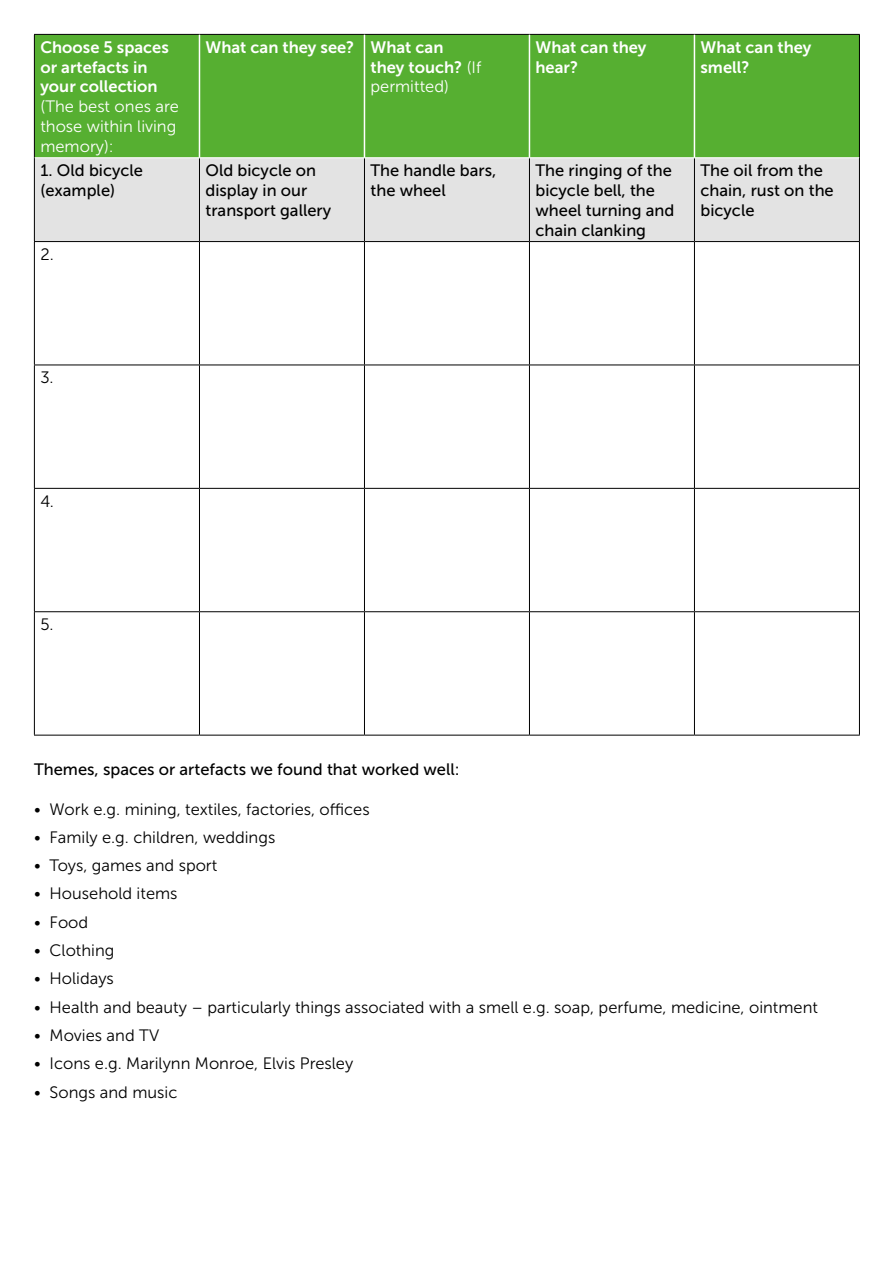
<style>
.page{position:relative;width:893px;height:1263px;background:#fff}
.page>*{position:absolute;margin:0;border:0;box-sizing:border-box;transform-origin:0 0}
.t1{font:16.5px "Museo Sans 300";color:#000}
.t2{font:16.5px/19.8px "Museo Sans 500";color:#000}
.t3{font:16.5px/19.8px "Museo Sans 700";color:#fff}
.t4{font:16.5px/19.8px "Museo Sans 300";color:#fff}
.s1{font-family:"Museo Sans 300"}
</style>
<div class="page">
<div style="left:35px;top:35px;width:824px;height:122px;background:#56af31"></div>
<div style="left:35px;top:158px;width:824px;height:83px;background:#e3e3e3"></div>
<hr style="left:34px;top:34px;width:165px;height:1px;background:#000">
<hr style="left:34px;top:35px;width:1px;height:123px;background:#000">
<hr style="left:199px;top:34px;width:165px;height:1px;background:#000">
<hr style="left:364px;top:34px;width:165px;height:1px;background:#000">
<hr style="left:529px;top:34px;width:165px;height:1px;background:#000">
<hr style="left:694px;top:34px;width:166px;height:1px;background:#000">
<hr style="left:859px;top:35px;width:1px;height:123px;background:#000">
<hr style="left:199px;top:35px;width:1px;height:122px;background:#fff">
<hr style="left:364px;top:35px;width:1px;height:122px;background:#fff">
<hr style="left:529px;top:35px;width:1px;height:122px;background:#fff">
<hr style="left:694px;top:35px;width:1px;height:122px;background:#fff">
<hr style="left:34px;top:158px;width:1px;height:83px;background:#000">
<hr style="left:199px;top:158px;width:1px;height:83px;background:#000">
<hr style="left:364px;top:158px;width:1px;height:83px;background:#000">
<hr style="left:529px;top:158px;width:1px;height:83px;background:#000">
<hr style="left:694px;top:158px;width:1px;height:83px;background:#000">
<hr style="left:859px;top:158px;width:1px;height:83px;background:#000">
<hr style="left:34px;top:241px;width:165px;height:1px;background:#000">
<hr style="left:34px;top:242px;width:1px;height:123px;background:#000">
<hr style="left:199px;top:241px;width:165px;height:1px;background:#000">
<hr style="left:199px;top:242px;width:1px;height:123px;background:#000">
<hr style="left:364px;top:241px;width:165px;height:1px;background:#000">
<hr style="left:364px;top:242px;width:1px;height:123px;background:#000">
<hr style="left:529px;top:241px;width:165px;height:1px;background:#000">
<hr style="left:529px;top:242px;width:1px;height:123px;background:#000">
<hr style="left:694px;top:241px;width:166px;height:1px;background:#000">
<hr style="left:694px;top:242px;width:1px;height:123px;background:#000">
<hr style="left:859px;top:242px;width:1px;height:123px;background:#000">
<hr style="left:34px;top:365px;width:165px;height:1px;background:#000">
<hr style="left:34px;top:365px;width:1px;height:123px;background:#000">
<hr style="left:199px;top:365px;width:165px;height:1px;background:#000">
<hr style="left:199px;top:365px;width:1px;height:123px;background:#000">
<hr style="left:364px;top:365px;width:165px;height:1px;background:#000">
<hr style="left:364px;top:365px;width:1px;height:123px;background:#000">
<hr style="left:529px;top:365px;width:165px;height:1px;background:#000">
<hr style="left:529px;top:365px;width:1px;height:123px;background:#000">
<hr style="left:694px;top:365px;width:166px;height:1px;background:#000">
<hr style="left:694px;top:365px;width:1px;height:123px;background:#000">
<hr style="left:859px;top:365px;width:1px;height:123px;background:#000">
<hr style="left:34px;top:488px;width:165px;height:1px;background:#000">
<hr style="left:34px;top:489px;width:1px;height:122px;background:#000">
<hr style="left:199px;top:488px;width:165px;height:1px;background:#000">
<hr style="left:199px;top:489px;width:1px;height:122px;background:#000">
<hr style="left:364px;top:488px;width:165px;height:1px;background:#000">
<hr style="left:364px;top:489px;width:1px;height:122px;background:#000">
<hr style="left:529px;top:488px;width:165px;height:1px;background:#000">
<hr style="left:529px;top:489px;width:1px;height:122px;background:#000">
<hr style="left:694px;top:488px;width:166px;height:1px;background:#000">
<hr style="left:694px;top:489px;width:1px;height:122px;background:#000">
<hr style="left:859px;top:489px;width:1px;height:122px;background:#000">
<hr style="left:34px;top:611px;width:165px;height:1px;background:#000">
<hr style="left:34px;top:612px;width:1px;height:123px;background:#000">
<hr style="left:199px;top:611px;width:165px;height:1px;background:#000">
<hr style="left:199px;top:612px;width:1px;height:123px;background:#000">
<hr style="left:364px;top:611px;width:165px;height:1px;background:#000">
<hr style="left:364px;top:612px;width:1px;height:123px;background:#000">
<hr style="left:529px;top:611px;width:165px;height:1px;background:#000">
<hr style="left:529px;top:612px;width:1px;height:123px;background:#000">
<hr style="left:694px;top:611px;width:166px;height:1px;background:#000">
<hr style="left:694px;top:612px;width:1px;height:123px;background:#000">
<hr style="left:859px;top:612px;width:1px;height:123px;background:#000">
<hr style="left:34px;top:735px;width:165px;height:1px;background:#000">
<hr style="left:199px;top:735px;width:165px;height:1px;background:#000">
<hr style="left:364px;top:735px;width:165px;height:1px;background:#000">
<hr style="left:529px;top:735px;width:165px;height:1px;background:#000">
<hr style="left:694px;top:735px;width:166px;height:1px;background:#000">
<p class="t3" style="left:40px;top:37px;width:130px">Choose 5 spaces or artefacts in your collection</p>
<p class="t4" style="left:40px;top:97px;width:140px">(The best ones are those within living memory):</p>
<p class="t3" style="left:370px;top:37px;width:112px;text-indent:-165px">What can they see? What can they touch? <span class="s1">(If</span></p>
<p class="t4" style="left:370px;top:77px;width:80px">permitted)</p>
<p class="t3" style="left:535px;top:37px;width:113px">What can they hear?</p>
<p class="t3" style="left:700px;top:37px;width:113px">What can they smell?</p>
<p class="t2" style="left:40px;top:161px;width:104px">1. Old bicycle (example)</p>
<p class="t2" style="left:206px;top:161px;width:127px">Old bicycle on display in our transport gallery</p>
<p class="t2" style="left:370px;top:161px;width:127px">The handle bars, the wheel</p>
<p class="t2" style="left:535px;top:161px;width:140px">The ringing of the bicycle bell, the wheel turning and chain clanking</p>
<p class="t2" style="left:700px;top:161px;width:135px">The oil from the chain, rust on the bicycle</p>
<p class="t1" style="left:40px;top:245px;width:15px">2.</p>
<p class="t1" style="left:40px;top:369px;width:15px">3.</p>
<p class="t1" style="left:40px;top:492px;width:15px">4.</p>
<p class="t1" style="left:40px;top:615px;width:15px">5.</p>
<p class="t2" style="left:34px;top:759px;width:427px">Themes, spaces or artefacts we found that worked well:</p>
<p class="t1" style="left:34px;top:800px;width:337px">• Work e.g. mining, textiles, factories, offices</p>
<p class="t1" style="left:34px;top:828px;width:243px">• Family e.g. children, weddings</p>
<p class="t1" style="left:34px;top:856px;width:185px">• Toys, games and sport</p>
<p class="t1" style="left:34px;top:885px;width:145px">• Household items</p>
<p class="t1" style="left:34px;top:913px;width:56px">• Food</p>
<p class="t1" style="left:34px;top:941px;width:82px">• Clothing</p>
<p class="t1" style="left:34px;top:970px;width:81px">• Holidays</p>
<p class="t1" style="left:34px;top:998px;width:785px">• Health and beauty – particularly things associated with a smell e.g. soap, perfume, medicine, ointment</p>
<p class="t1" style="left:34px;top:1026px;width:127px">• Movies and TV</p>
<p class="t1" style="left:34px;top:1055px;width:321px">• Icons e.g. Marilynn Monroe, Elvis Presley</p>
<p class="t1" style="left:34px;top:1083px;width:145px">• Songs and music</p>
</div>
